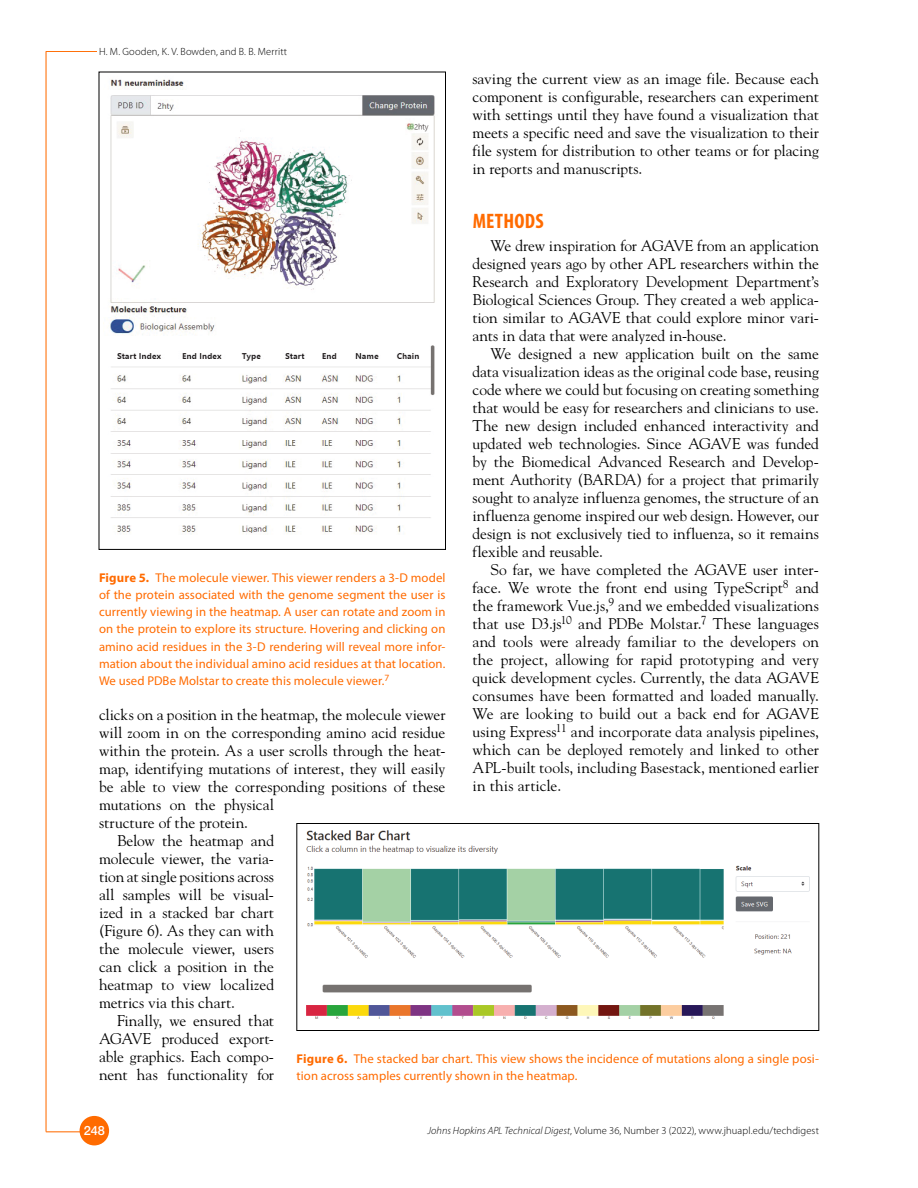
<style>
.page{position:relative;width:918px;height:1188px;background:#fff}
.page>*{position:absolute;margin:0;border:0;box-sizing:border-box;transform-origin:0 0}
.t1{font:700 condensed 21px "Myriad Pro";letter-spacing:.015em;color:#ff6b00}
.Body{font:15.45px/18px "Hopkins Goudy";color:#000;text-align:justify}
.FigCaption{font:12.75px/17.2px "Myriad Pro";letter-spacing:.005em;color:#ff6b00;text-align:justify}
.t2{font:500 12.75px "Helvetica Neue LT Std";color:#fff}
.t3{font:300 10.5px "Myriad Pro";letter-spacing:.01em;color:#000}
.s1{font-weight:700}
.s2{font-style:italic}
</style>
<div class="page">
<hr style="left:46px;top:51px;width:1px;height:1081px;background:#ff6b00">
<hr style="left:46px;top:1132px;width:36px;height:1px;background:#ff6b00">
<hr style="left:46px;top:51px;width:51px;height:1px;background:#ff6b00">
<div style="left:80px;top:1116px;width:29px;height:29px;background:#ff6b00;border-radius:50%"></div>
<img style="left:110px;top:79px;width:325px;height:455px">
<img style="left:306px;top:830px;width:504px;height:189px">
<div style="left:297px;top:823px;width:522px;height:208px;border:1px solid #000"></div>
<p class="t3" style="left:99px;top:45px;width:190px">H. M. Gooden, K. V. Bowden, and B. B. Merritt</p>
<p class="Body" style="left:472px;top:70px;width:348px">saving the current view as an image file. Because each component is configurable, researchers can experiment with settings until they have found a visualization that meets a specific need and save the visualization to their file system for distribution to other teams or for placing in reports and manuscripts.</p>
<h1 class="t1" style="left:473px;top:208px;width:73px">METHODS</h1>
<p class="Body" style="left:472px;top:236px;width:348px;text-indent:18px">We drew inspiration for AGAVE from an application designed years ago by other APL researchers within the Research and Exploratory Development Department’s Biological Sciences Group. They created a web applica&shy;tion similar to AGAVE that could explore minor vari&shy;ants in data that were analyzed in-house.</p>
<p class="Body" style="left:472px;top:344px;width:348px;text-indent:18px">We designed a new application built on the same data visualization ideas as the original code base, reusing code where we could but focusing on creating something that would be easy for researchers and clinicians to use.<br>The new design included enhanced interactivity and updated web technologies. Since AGAVE was funded by the Biomedical Advanced Research and Develop&shy;ment Authority (BARDA) for a project that primarily sought to analyze influenza genomes, the structure of an influenza genome inspired our web design. However, our design is not exclusively tied to influenza, so it remains flexible and reusable.</p>
<p class="Body" style="left:472px;top:560px;width:348px;text-indent:18px">So far, we have completed the AGAVE user inter&shy;face. We wrote the front end using TypeScript<sup>8</sup> and the framework Vue.js,<sup>9</sup> and we embedded visualizations that use D3.js<sup>10</sup> and PDBe Molstar.<sup>7</sup> These languages and tools were already familiar to the developers on the project, allowing for rapid prototyping and very quick development cycles. Currently, the data AGAVE consumes have been formatted and loaded manually.<br>We are looking to build out a back end for AGAVE using Express<sup>11</sup> and incorporate data analysis pipelines, which can be deployed remotely and linked to other APL-built tools, including Basestack, mentioned earlier in this article.</p>
<p class="FigCaption" style="left:99px;top:569px;width:348px"><span class="s1">Figure 5.</span> The molecule viewer. This viewer renders a 3-D model of the protein associated with the genome segment the user is currently viewing in the heatmap. A user can rotate and zoom in on the protein to explore its structure. Hovering and clicking on amino acid residues in the 3-D rendering will reveal more infor&shy;mation about the individual amino acid residues at that location.<br>We used PDBe Molstar to create this molecule viewer.<sup>7</sup></p>
<p class="Body" style="left:99px;top:705px;width:348px;text-align:left">clicks on a position in the heatmap, the molecule viewer will zoom in on the corresponding amino acid residue within the protein. As a user scrolls through the heat&shy;map, identifying mutations of interest, they will easily be able to view the corresponding positions of these mutations on the physical<br>structure of the protein.</p>
<p class="Body" style="left:99px;top:831px;width:177px;text-indent:18px">Below the heatmap and molecule viewer, the varia&shy;tion at single positions across all samples will be visual&shy;ized in a stacked bar chart (Figure 6). As they can with the molecule viewer, users can click a position in the heatmap to view localized metrics via this chart.</p>
<p class="Body" style="left:99px;top:1011px;width:177px;text-indent:18px">Finally, we ensured that AGAVE produced export&shy;able graphics. Each compo&shy;nent has functionality for</p>
<p class="FigCaption" style="left:297px;top:1050px;width:524px"><span class="s1">Figure 6.</span> The stacked bar chart. This view shows the incidence of mutations along a single posi&shy;tion across samples currently shown in the heatmap.</p>
<p class="t2" style="left:84px;top:1123px;width:23px">248</p>
<p class="t3" style="left:428px;top:1124px;width:393px"><span class="s2">Johns Hopkins APL Technical Digest</span>, Volume 36, Number 3 (2022), www.jhuapl.edu/techdigest</p>
</div>
